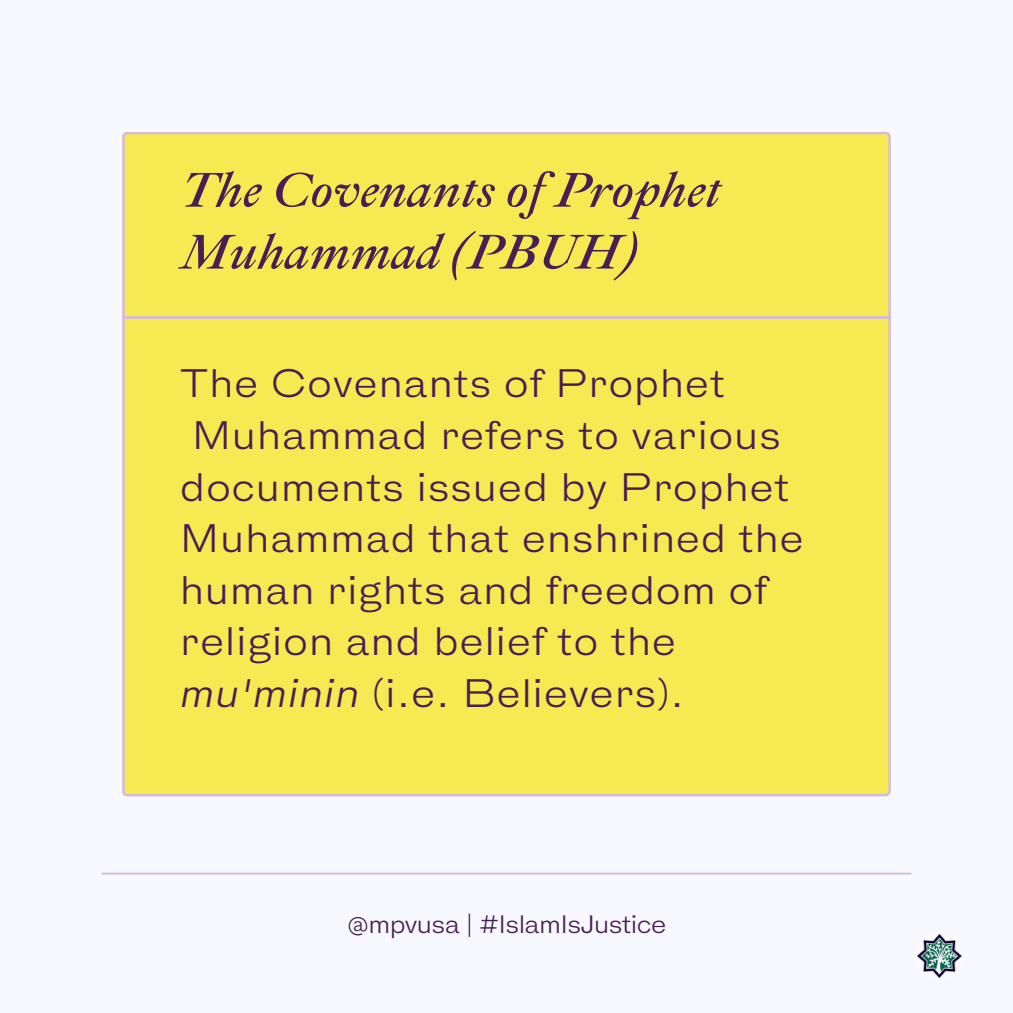
<style>
.page{position:relative;width:1013px;height:1013px;background:#fff}
.page>*{position:absolute;margin:0;border:0;box-sizing:border-box;transform-origin:0 0}
.t1{font:italic 50px/61.9px "Ibarra Real Nova";color:#462054}
.t2{font:37.5px "HK Gothic";letter-spacing:.05em;color:#462054}
.t3{font:23.75px "HK Gothic";color:#462054}
.s1{font-style:italic}
</style>
<div class="page">
<div style="left:0;top:0;width:1012px;height:1012px;background:#f8f8ff"></div>
<div style="left:122px;top:132px;width:768px;height:664px;background:#f7e951"></div>
<hr style="left:122px;top:316px;width:769px;height:3px;background:#d4bbdd">
<hr style="left:102px;top:872px;width:808px;height:2px;background:#d4bbdd">
<img style="left:917px;top:933px;width:45px;height:46px">
<p class="t1" style="left:181px;top:159px;width:542px">The Covenants of Prophet<br>Muhammad (PBUH)</p>
<p class="t2" style="left:181px;top:364px;width:545px">The Covenants of Prophet</p>
<p class="t2" style="left:192px;top:415px;width:589px">Muhammad refers to various</p>
<p class="t2" style="left:181px;top:467px;width:610px">documents issued by Prophet</p>
<p class="t2" style="left:181px;top:518px;width:624px">Muhammad that enshrined the</p>
<p class="t2" style="left:181px;top:570px;width:587px">human rights and freedom of</p>
<p class="t2" style="left:181px;top:621px;width:496px">religion and belief to the</p>
<p class="t2" style="left:181px;top:673px;width:504px"><span class="s1">mu'minin</span> (i.e. Believers).</p>
<p class="t3" style="left:347px;top:911px;width:320px">@mpvusa | #IslamIsJustice</p>
</div>
